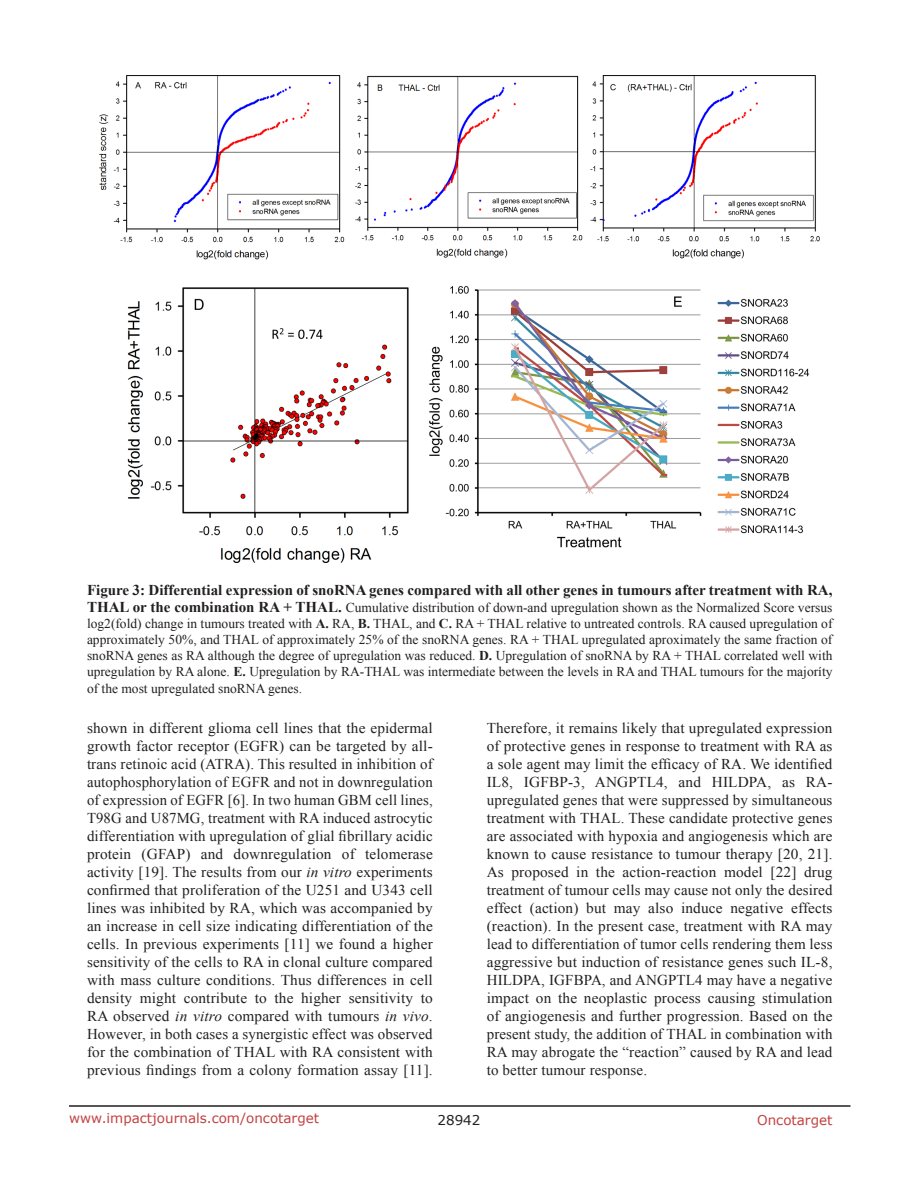
<style>
.page{position:relative;width:918px;height:1188px;background:#fff}
.page>*{position:absolute;margin:0;border:0;box-sizing:border-box;transform-origin:0 0}
.BodyText{font:15px/18px "Times New Roman";letter-spacing:.01em;color:#231f20;text-align:justify}
.FigureText{font:700 15px "Times New Roman";color:#231f20}
.FigureText-2{font:13.5px/16.2px "Times New Roman";color:#231f20;text-align:justify}
.t1{font:13.5px "Verdana";color:#c24141}
.t2{font:13.5px "Verdana";color:#231f20}
.s1{font-weight:700;font-size:15px}
.s2{font-weight:700}
.s3{font-style:italic}
</style>
<div class="page">
<hr style="left:69px;top:1105px;width:781px;height:2px;background:#231f20">
<img style="left:100px;top:75px;width:720px;height:487px">
<p class="FigureText" style="left:87px;top:580px;width:747px">Figure 3: Differential expression of snoRNA genes compared with all other genes in tumours after treatment with RA,</p>
<p class="FigureText-2" style="left:87px;top:599px;width:747px"><span class="s1">THAL or the combination RA + THAL.</span> Cumulative distribution of down-and upregulation shown as the Normalized Score versus log2(fold) change in tumours treated with <span class="s2">A.</span> RA, <span class="s2">B.</span> THAL, and <span class="s2">C.</span> RA + THAL relative to untreated controls. RA caused upregulation of approximately 50%, and THAL of approximately 25% of the snoRNA genes. RA + THAL upregulated aproximately the same fraction of snoRNA genes as RA although the degree of upregulation was reduced. <span class="s2">D.</span> Upregulation of snoRNA by RA + THAL correlated well with upregulation by RA alone. <span class="s2">E.</span> Upregulation by RA-THAL was intermediate between the levels in RA and THAL tumours for the majoríty of the most upregulated snoRNA genes.</p>
<p class="BodyText" style="left:87px;top:719px;width:347px">shown in different glioma cell lines that the epidermal growth factor receptor (EGFR) can be targeted by all&shy;trans retinoic acid (ATRA). This resulted in inhibition of autophosphorylation of EGFR and not in downregulation of expression of EGFR [6]. In two human GBM cell lines, T98G and U87MG, treatment with RA induced astrocytic differentiation with upregulation of glial fibrillary acidic protein (GFAP) and downregulation of telomerase activity [19]. The results from our <span class="s3">in vitro</span> experiments confirmed that proliferation of the U251 and U343 cell lines was inhibited by RA, which was accompanied by an increase in cell size indicating differentiation of the cells. In previous experiments [11] we found a higher sensitivity of the cells to RA in clonal culture compared with mass culture conditions. Thus differences in cell density might contribute to the higher sensitivity to RA observed <span class="s3">in vitro</span> compared with tumours <span class="s3">in vivo</span>.<br>However, in both cases a synergistic effect was observed for the combination of THAL with RA consistent with previous findings from a colony formation assay [11].</p>
<p class="BodyText" style="left:487px;top:719px;width:347px">Therefore, it remains likely that upregulated expression of protective genes in response to treatment with RA as a sole agent may limit the efficacy of RA. We identified IL8, IGFBP-3, ANGPTL4, and HILDPA, as RA&shy;upregulated genes that were suppressed by simultaneous treatment with THAL. These candidate protective genes are associated with hypoxia and angiogenesis which are known to cause resistance to tumour therapy [20, 21].<br>As proposed in the action-reaction model [22] drug treatment of tumour cells may cause not only the desired effect (action) but may also induce negative effects (reaction). In the present case, treatment with RA may lead to differentiation of tumor cells rendering them less aggressive but induction of resistance genes such IL-8, HILDPA, IGFBPA, and ANGPTL4 may have a negative impact on the neoplastic process causing stimulation of angiogenesis and further progression. Based on the present study, the addition of THAL in combination with RA may abrogate the “reaction” caused by RA and lead to better tumour response.</p>
<p class="t1" style="left:69px;top:1109px;width:252px">www.impactjournals.com/oncotarget</p>
<p class="t2" style="left:438px;top:1111px;width:44px">28942</p>
<p class="t1" style="left:757px;top:1111px;width:77px">Oncotarget</p>
</div>
